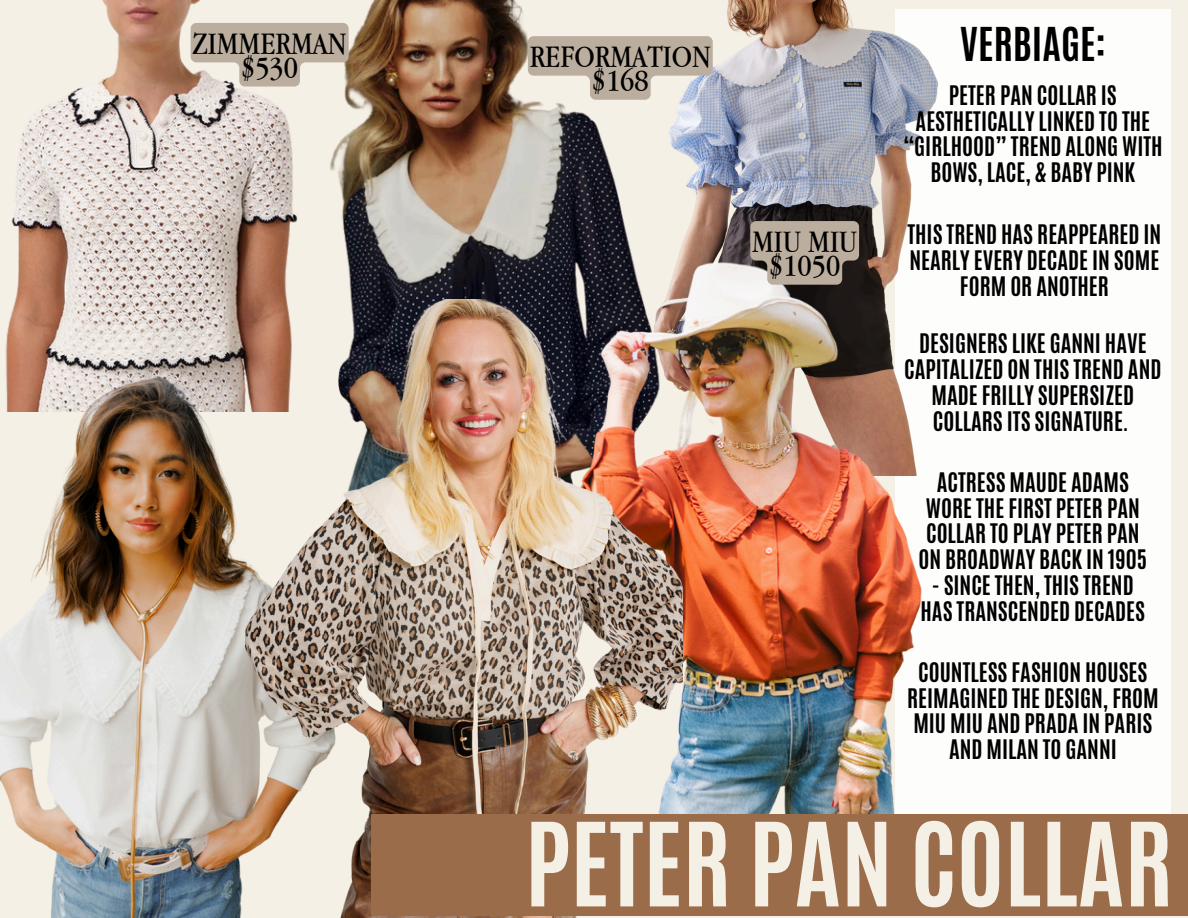
<style>
.page{position:relative;width:1188px;height:918px;background:#fff}
.page>*{position:absolute;margin:0;border:0;box-sizing:border-box;transform-origin:0 0}
.t1{font:700 98.55px "Antonio";color:#f5f0e6}
.t2{font:700 39px "Antonio";color:#000}
.t3{font:32.7px/24.2px "Apple Garamond";color:#000;text-align:center}
.t4{font:700 22.5px/25.8px "Antonio";color:#000;text-align:center}
</style>
<div class="page">
<img style="left:721px;top:0;width:225px;height:134px">
<img style="left:0;top:0;width:289px;height:359px">
<img style="left:289px;top:0;width:432px;height:300px">
<img style="left:444px;top:134px;width:478px;height:680px">
<img style="left:0;top:359px;width:246px;height:559px">
<img style="left:246px;top:300px;width:436px;height:618px">
<div style="left:371px;top:814px;width:817px;height:102px;background:#9a6c4a"></div>
<svg style="left:191px;top:23px;width:158px;height:64px"></svg>
<svg style="left:528px;top:36px;width:185px;height:64px"></svg>
<svg style="left:750px;top:221px;width:109px;height:64px"></svg>
<p class="t3" style="left:192px;top:30px;width:156px">ZIMMERMAN $530</p>
<p class="t3" style="left:530px;top:44px;width:183px">REFORMATION $168</p>
<h1 class="t3" style="left:752px;top:229px;width:107px">MIU MIU $1050</h1>
<p class="t2" style="left:960px;top:16px;width:148px">VERBIAGE:</p>
<p class="t4" style="left:903px;top:82px;width:261px">PETER PAN COLLAR IS<br>AESTHETICALLY LINKED TO THE “GIRLHOOD” TREND ALONG WITH<br>BOWS, LACE, &amp; BABY PINK</p>
<p class="t4" style="left:908px;top:222px;width:255px">THIS TREND HAS REAPPEARED IN<br>NEARLY EVERY DECADE IN SOME<br>FORM OR ANOTHER</p>
<p class="t4" style="left:904px;top:331px;width:259px">DESIGNERS LIKE GANNI HAVE<br>CAPITALIZED ON THIS TREND AND<br>MADE FRILLY SUPERSIZED<br>COLLARS ITS SIGNATURE.</p>
<h3 class="t4" style="left:918px;top:469px;width:230px">ACTRESS MAUDE ADAMS<br>WORE THE FIRST PETER PAN<br>COLLAR TO PLAY PETER PAN<br>ON BROADWAY BACK IN 1905</h3>
<h3 class="t4" style="left:921px;top:573px;width:226px">- SINCE THEN, THIS TREND<br>HAS TRANSCENDED DECADES</h3>
<p class="t4" style="left:907px;top:659px;width:253px">COUNTLESS FASHION HOUSES<br>REIMAGINED THE DESIGN, FROM<br>MIU MIU AND PRADA IN PARIS<br>AND MILAN TO GANNI</p>
<h2 class="t1" style="left:525px;top:794px;width:650px">PETER PAN COLLAR</h2>
</div>
